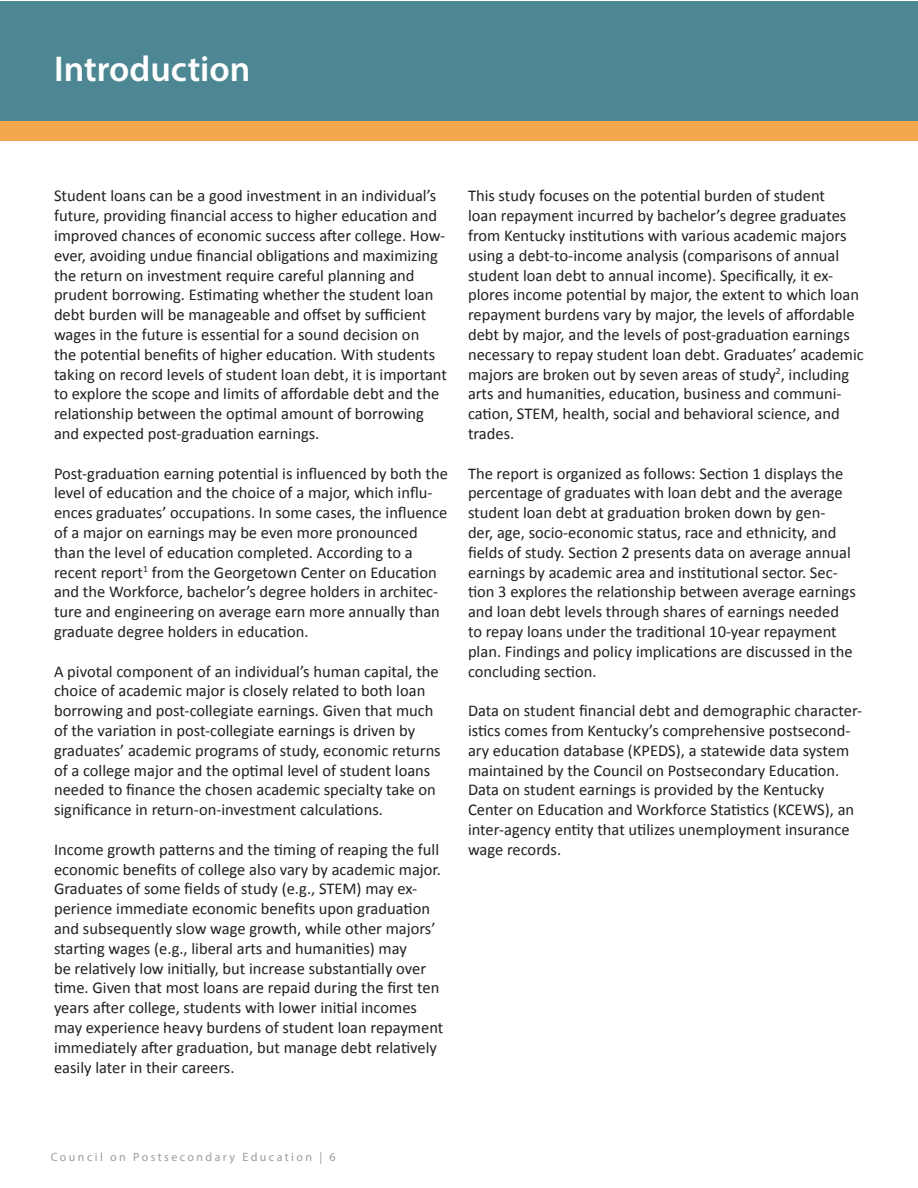
<style>
.page{position:relative;width:918px;height:1188px;background:#fff}
.page>*{position:absolute;margin:0;border:0;box-sizing:border-box;transform-origin:0 0}
.t1{font:600 36px "Myriad Pro";color:#fff}
.t2{font:16.5px/19.8px "Calibri";color:#231f20}
.t3{font:12px "Myriad Pro";letter-spacing:.2em;color:#9a9c9e}
</style>
<div class="page">
<div style="left:0;top:1px;width:917px;height:121px;background:#4d8793"></div>
<div style="left:0;top:122px;width:917px;height:19px;background:#f3a84e"></div>
<svg style="left:917px;top:122px;width:1px;height:19px"></svg>
<p class="t1" style="left:54px;top:46px;width:198px">Introduction</p>
<p class="t2" style="left:54px;top:186px;width:394px">Student loans can be a good investment in an individual’s future, providing financial access to higher education and improved chances of economic success after college. How&shy;ever, avoiding undue financial obligations and maximizing the return on investment require careful planning and prudent borrowing. Estimating whether the student loan debt burden will be manageable and offset by sufficient wages in the future is essential for a sound decision on<br>the potential benefits of higher education. With students taking on record levels of student loan debt, it is important to explore the scope and limits of affordable debt and the relationship between the optimal amount of borrowing and expected post-graduation earnings.</p>
<p class="t2" style="left:54px;top:463px;width:395px">Post-graduation earning potential is influenced by both the level of education and the choice of a major, which influ&shy;ences graduates’ occupations. In some cases, the influence of a major on earnings may be even more pronounced than the level of education completed. According to a recent report<sup>1</sup> from the Georgetown Center on Education and the Workforce, bachelor’s degree holders in architec&shy;ture and engineering on average earn more annually than graduate degree holders in education.</p>
<p class="t2" style="left:54px;top:661px;width:388px">A pivotal component of an individual’s human capital, the choice of academic major is closely related to both loan borrowing and post-collegiate earnings. Given that much of the variation in post-collegiate earnings is driven by graduates’ academic programs of study, economic returns of a college major and the optimal level of student loans needed to finance the chosen academic specialty take on significance in return-on-investment calculations.</p>
<p class="t2" style="left:54px;top:839px;width:391px">Income growth patterns and the timing of reaping the full economic benefits of college also vary by academic major.<br>Graduates of some fields of study (e.g., STEM) may ex&shy;perience immediate economic benefits upon graduation and subsequently slow wage growth, while other majors’ starting wages (e.g., liberal arts and humanities) may<br>be relatively low initially, but increase substantially over time. Given that most loans are repaid during the first ten years after college, students with lower initial incomes may experience heavy burdens of student loan repayment immediately after graduation, but manage debt relatively easily later in their careers.</p>
<p class="t2" style="left:468px;top:186px;width:397px">This study focuses on the potential burden of student<br>loan repayment incurred by bachelor’s degree graduates from Kentucky institutions with various academic majors using a debt-to-income analysis (comparisons of annual student loan debt to annual income). Specifically, it ex&shy;plores income potential by major, the extent to which loan repayment burdens vary by major, the levels of affordable debt by major, and the levels of post-graduation earnings necessary to repay student loan debt. Graduates’ academic majors are broken out by seven areas of study<sup>2</sup>, including arts and humanities, education, business and communi&shy;cation, STEM, health, social and behavioral science, and trades.</p>
<p class="t2" style="left:468px;top:463px;width:389px">The report is organized as follows: Section 1 displays the percentage of graduates with loan debt and the average student loan debt at graduation broken down by gen-<br>der, age, socio-economic status, race and ethnicity, and fields of study. Section 2 presents data on average annual earnings by academic area and institutional sector. Sec&shy;tion 3 explores the relationship between average earnings and loan debt levels through shares of earnings needed to repay loans under the traditional 10-year repayment plan. Findings and policy implications are discussed in the concluding section.</p>
<p class="t2" style="left:468px;top:701px;width:396px">Data on student financial debt and demographic character&shy;istics comes from Kentucky’s comprehensive postsecond&shy;ary education database (KPEDS), a statewide data system maintained by the Council on Postsecondary Education.<br>Data on student earnings is provided by the Kentucky Center on Education and Workforce Statistics (KCEWS), an inter-agency entity that utilizes unemployment insurance wage records.</p>
<p class="t3" style="left:51px;top:1150px;width:287px">Council on Postsecondary Education | 6</p>
</div>
